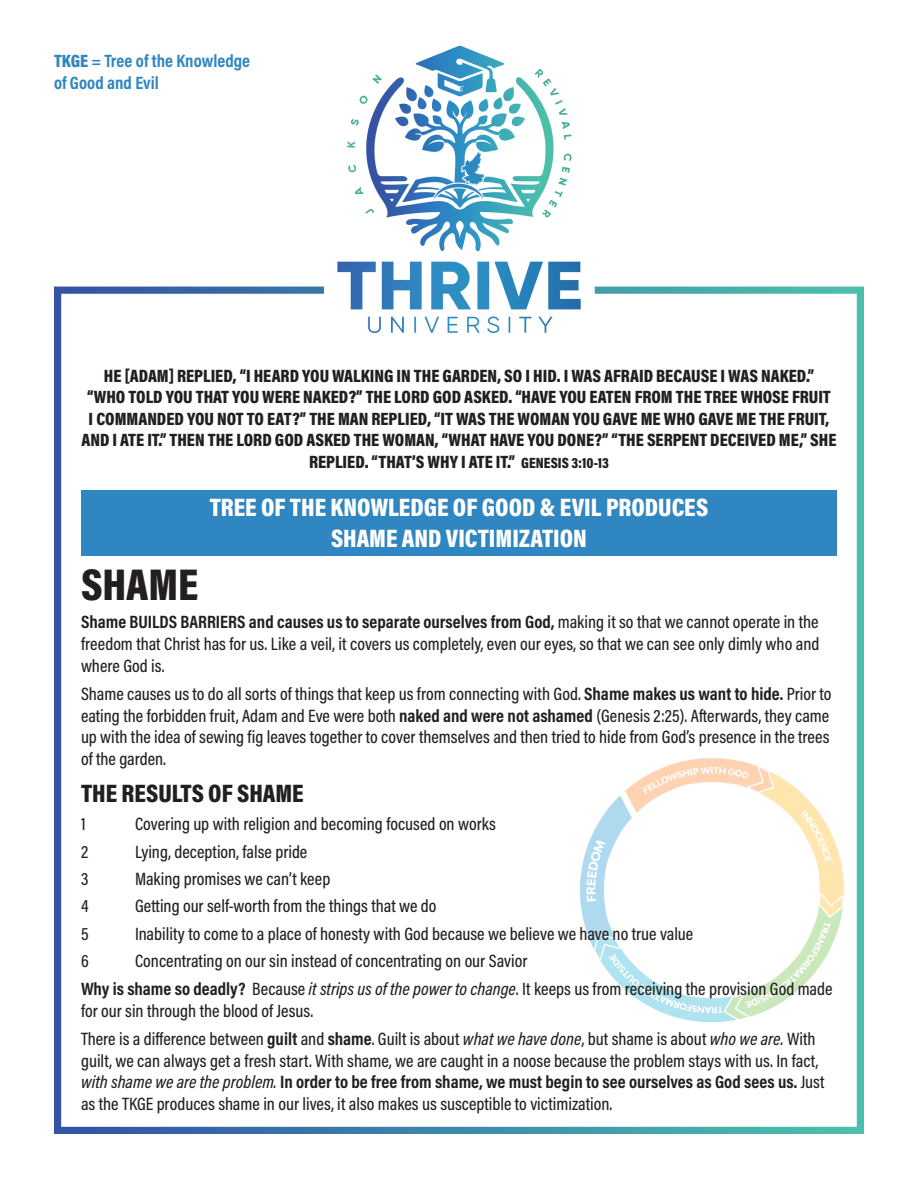
<style>
.page{position:relative;width:918px;height:1188px;background:#fff}
.page>*{position:absolute;margin:0;border:0;box-sizing:border-box;transform-origin:0 0}
.t1{font:900 45px "Acumin Pro Cond";color:#231f20}
.t2{font:900 25.5px "Acumin Pro Cond";color:#fff}
.t3{font:900 25.5px "Acumin Pro Cond";color:#231f20}
.t4{font:500 18px/21.6px "Acumin Pro Cond";color:#231f20}
.t5{font:900 18px/21.6px "Acumin Pro Cond";color:#231f20;text-align:center}
.t6{font:700 18px/21.6px "Acumin Pro Cond";color:#3086c0}
.s1{font-weight:900}
.s2{font-size:15px}
.s3{font-weight:700}
.s4{font-style:italic}
</style>
<div class="page">
<img style="left:54px;top:45px;width:810px;height:1089px">
<img style="left:509px;top:627px;width:344px;height:409px">
<div style="left:81px;top:490px;width:756px;height:65px;background:#3086c0"></div>
<p class="t6" style="left:54px;top:50px;width:198px"><span class="s1">TKGE</span> = Tree of the Knowledge of Good and Evil</p>
<p class="t5" style="left:82px;top:364px;width:756px">HE [ADAM] REPLIED, “I HEARD YOU WALKING IN THE GARDEN, SO I HID. I WAS AFRAID BECAUSE I WAS NAKED.”<br>“WHO TOLD YOU THAT YOU WERE NAKED?” THE LORD GOD ASKED. “HAVE YOU EATEN FROM THE TREE WHOSE FRUIT<br>I COMMANDED YOU NOT TO EAT?” THE MAN REPLIED, “IT WAS THE WOMAN YOU GAVE ME WHO GAVE ME THE FRUIT, AND I ATE IT.” THEN THE LORD GOD ASKED THE WOMAN, “WHAT HAVE YOU DONE?” “THE SERPENT DECEIVED ME,” SHE REPLIED. “THAT’S WHY I ATE IT.” <span class="s2">GENESIS</span> <span class="s2">3:10-13</span></p>
<p class="t2" style="left:210px;top:490px;width:500px">TREE OF THE KNOWLEDGE OF GOOD &amp; EVIL PRODUCES</p>
<p class="t2" style="left:331px;top:521px;width:257px">SHAME AND VICTIMIZATION</p>
<p class="t1" style="left:81px;top:555px;width:119px">SHAME</p>
<p class="t4" style="left:81px;top:611px;width:740px;text-align:justify"><span class="s3">Shame BUILDS BARRIERS and causes us to separate ourselves from God,</span> making it so that we cannot operate in the freedom that Christ has for us. Like a veil, it covers us completely, even our eyes, so that we can see only dimly who and where God is.</p>
<p class="t4" style="left:81px;top:683px;width:752px">Shame causes us to do all sorts of things that keep us from connecting with God. <span class="s3">Shame makes us want to hide.</span> Prior to eating the forbidden fruit, Adam and Eve were both <span class="s3">naked and were not ashamed</span> (Genesis 2:25). Afterwards, they came up with the idea of sewing fig leaves together to cover themselves and then tried to hide from God’s presence in the trees of the garden.</p>
<p class="t3" style="left:81px;top:777px;width:224px">THE RESULTS OF SHAME</p>
<p class="t4" style="left:81px;top:813px;width:6px">1</p>
<p class="t4" style="left:135px;top:813px;width:362px">Covering up with religion and becoming focused on works</p>
<p class="t4" style="left:81px;top:840px;width:9px">2</p>
<p class="t4" style="left:135px;top:840px;width:174px">Lying, deception, false pride</p>
<p class="t4" style="left:81px;top:868px;width:9px">3</p>
<p class="t4" style="left:135px;top:868px;width:197px">Making promises we can’t keep</p>
<p class="t4" style="left:81px;top:895px;width:9px">4</p>
<p class="t4" style="left:135px;top:895px;width:303px">Getting our self-worth from the things that we do</p>
<p class="t4" style="left:81px;top:922px;width:9px">5</p>
<p class="t4" style="left:135px;top:922px;width:560px">Inability to come to a place of honesty with God because we believe we have no true value</p>
<p class="t4" style="left:81px;top:949px;width:9px">6</p>
<p class="t4" style="left:135px;top:949px;width:394px">Concentrating on our sin instead of concentrating on our Savior</p>
<p class="t4" style="left:81px;top:978px;width:753px"><span class="s3">Why is shame so deadly?</span> Because <span class="s4">it strips us of the power to change</span>. It keeps us from receiving the provision God made for our sin through the blood of Jesus.</p>
<p class="t4" style="left:81px;top:1028px;width:745px">There is a difference between <span class="s3">guilt</span> and <span class="s3">shame</span>. Guilt is about <span class="s4">what we have done</span>, but shame is about <span class="s4">who we are.</span> With guilt, we can always get a fresh start. With shame, we are caught in a noose because the problem stays with us. In fact, <span class="s4">with shame we are the problem.</span> <span class="s3">In order to be free from shame, we must begin to see ourselves as God sees us.</span> Just as the TKGE produces shame in our lives, it also makes us susceptible to victimization.</p>
</div>
